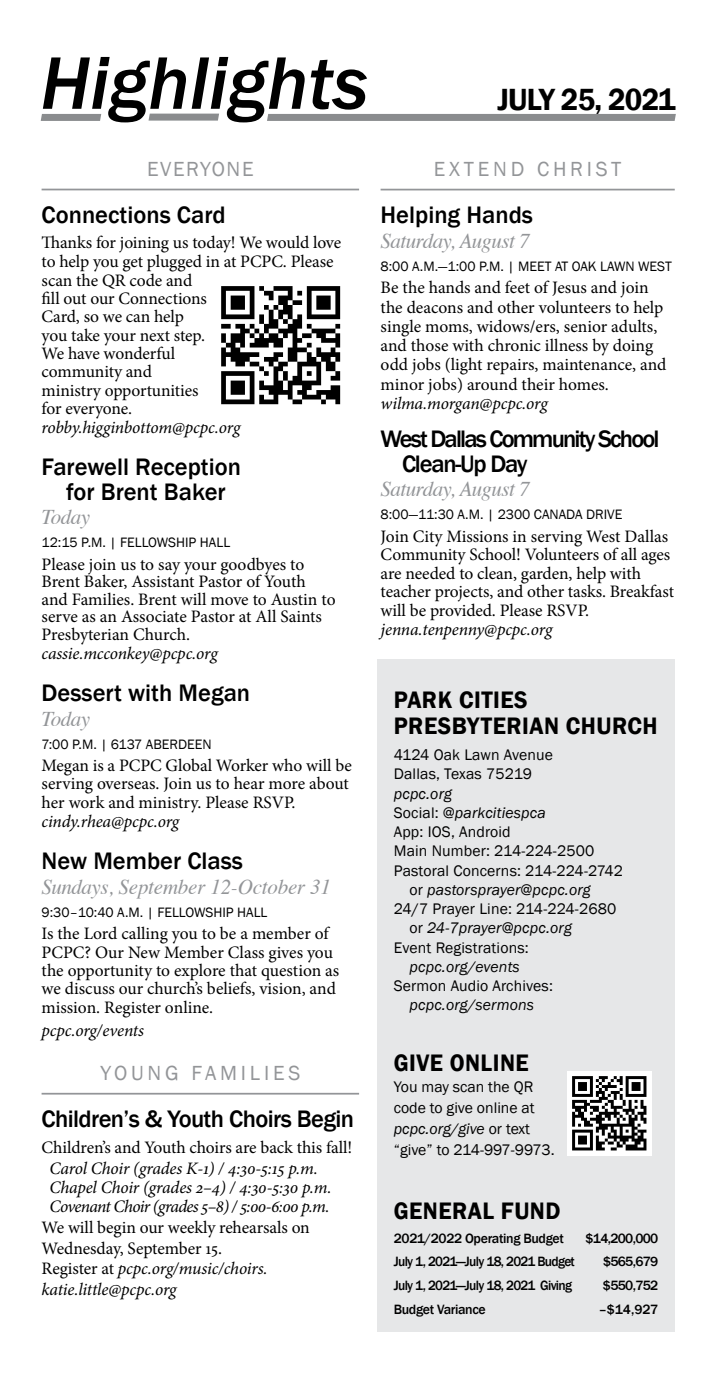
<style>
.page{position:relative;width:714px;height:1386px;background:#fff}
.page>*{position:absolute;margin:0;border:0;box-sizing:border-box;transform-origin:0 0}
.t1{font:italic 500 77px "Franklin Gothic";color:#000}
.t2{font:600 31.5px "Franklin Gothic";letter-spacing:-.025em;color:#000;scale:.95 1}
.t3{font:500 24.5px/24.5px "Franklin Gothic";color:#000;text-align:center}
.t4{font:600 24.5px/26.2px "Franklin Gothic";letter-spacing:.02em;color:#000;scale:.95 1}
.t5{font:500 24.5px/24.5px "Franklin Gothic";letter-spacing:-.075em;color:#000}
.t6{font:500 24.5px "Franklin Gothic";letter-spacing:-.025em;color:#000}
.t7{font:italic 21px "Times";letter-spacing:-.025em;color:#939598}
.t8{font:21px "Franklin Gothic";letter-spacing:.18em;color:#939598}
.t9{font:21px "Franklin Gothic";letter-spacing:.075em;color:#939598}
.t10{font:17.5px/18.6px "Minion Pro";letter-spacing:-.005em;color:#000}
.t11{font:italic 17.5px/19.2px "Minion Pro";letter-spacing:-.01em;color:#000}
.t12{font:15.75px/21px "Franklin Gothic";letter-spacing:.01em;color:#000}
.t13{font:italic 15.75px "Franklin Gothic";letter-spacing:.01em;color:#000}
.t14{font:14px "Franklin Gothic";color:#000}
.t15{font:500 13.83px "Franklin Gothic";letter-spacing:-.05em;color:#000}
.t16{font:500 13.83px "Franklin Gothic";letter-spacing:-.025em;color:#000}
.s1{font-style:normal}
.s2{font-style:italic}
</style>
<div class="page">
<div style="left:377px;top:659px;width:298px;height:673px;background:#e6e7e8"></div>
<img style="left:568px;top:1072px;width:83px;height:83px">
<hr style="left:42px;top:189px;width:317px;height:1px;background:#939598">
<hr style="left:42px;top:1093px;width:317px;height:2px;background:#939598">
<hr style="left:381px;top:189px;width:294px;height:1px;background:#939598">
<div style="left:41px;top:114px;width:60px;height:7px;background:#8a8c8e"></div>
<div style="left:149px;top:114px;width:70px;height:7px;background:#8a8c8e"></div>
<div style="left:268px;top:114px;width:407px;height:7px;background:#8a8c8e"></div>
<img style="left:221px;top:286px;width:120px;height:119px">
<h1 class="t1" style="left:40px;top:36px;width:329px">Highlights</h1>
<p class="t9" style="left:147px;top:156px;width:108px">EVERYONE</p>
<h3 class="t3" style="left:42px;top:203px;width:186px">Connections Card</h3>
<p class="t10" style="left:42px;top:233px;width:301px">Thanks for joining us today! We would love to help you get plugged in at PCPC. Please scan the QR code and<br>fill out our Connections<br>Card, so we can help<br>you take your next step.<br>We have wonderful<br>community and<br>ministry opportunities<br>for everyone.</p>
<p class="t11" style="left:42px;top:418px;width:200px">robby.higginbottom@pcpc.org</p>
<h3 class="t3" style="left:42px;top:455px;width:201px">Farewell Reception for Brent Baker</h3>
<p class="t7" style="left:42px;top:499px;width:50px">Today</p>
<p class="t14" style="left:42px;top:534px;width:190px">12:15 P.M. | FELLOWSHIP HALL</p>
<p class="t10" style="left:42px;top:556px;width:296px;line-height:17.5px">Please join us to say your goodbyes to Brent Baker, Assistant Pastor of Youth and Families. Brent will move to Austin to serve as an Associate Pastor at All Saints Presbyterian Church.</p>
<p class="t11" style="left:42px;top:644px;width:178px">cassie.mcconkey@pcpc.org</p>
<h3 class="t3" style="left:42px;top:681px;width:210px">Dessert with Megan</h3>
<p class="t7" style="left:42px;top:700px;width:50px">Today</p>
<p class="t14" style="left:42px;top:735px;width:172px">7:00 P.M. | 6137 ABERDEEN</p>
<p class="t10" style="left:42px;top:757px;width:312px;line-height:17.5px">Megan is a PCPC Global Worker who will be serving overseas. Join us to hear more about</p>
<p class="t10" style="left:42px;top:793px;width:255px">her work and ministry. Please RSVP.</p>
<p class="t11" style="left:42px;top:812px;width:139px">cindy.rhea@pcpc.org</p>
<h3 class="t3" style="left:42px;top:849px;width:203px">New Member Class</h3>
<p class="t7" style="left:42px;top:868px;width:291px">Sundays, September 12-October 31</p>
<p class="t14" style="left:42px;top:903px;width:227px">9:30–10:40 A.M. | FELLOWSHIP HALL</p>
<p class="t10" style="left:42px;top:925px;width:299px">Is the Lord calling you to be a member of PCPC? Our New Member Class gives you the opportunity to explore that question as we discuss our church’s beliefs, vision, and mission. Register online.</p>
<p class="t11" style="left:42px;top:1020px;width:104px">pcpc.org/events</p>
<p class="t8" style="left:100px;top:1060px;width:201px">YOUNG FAMILIES</p>
<h3 class="t6" style="left:42px;top:1103px;width:314px">Children’s &amp; Youth Choirs Begin</h3>
<p class="t10" style="left:42px;top:1138px;width:312px">Children’s and Youth choirs are back this fall!</p>
<p class="t11" style="left:49px;top:1159px;width:284px">Carol Choir (grades K-1) / 4:30-5:15 p.m.<br>Chapel Choir (grades 2–4) / 4:30-5:30 p.m.<br>Covenant Choir (grades 5–8) / 5:00-6:00 p.m.</p>
<p class="t10" style="left:42px;top:1217px;width:270px;line-height:21px">We will begin our weekly rehearsals on<br>Wednesday, September 15.</p>
<p class="t11" style="left:42px;top:1257px;width:228px;line-height:21px"><span class="s1">Register at</span> pcpc.org/music/choirs. katie.little@pcpc.org</p>
<h2 class="t2" style="left:498px;top:80px;width:189px">JULY 25, 2021</h2>
<p class="t8" style="left:434px;top:156px;width:189px">EXTEND CHRIST</p>
<h3 class="t3" style="left:381px;top:203px;width:154px">Helping Hands</h3>
<p class="t7" style="left:381px;top:223px;width:151px">Saturday, August 7</p>
<p class="t14" style="left:381px;top:257px;width:293px">8:00 A.M.—1:00 P.M. | MEET AT OAK LAWN WEST</p>
<p class="t10" style="left:381px;top:278px;width:287px;line-height:19.2px">Be the hands and feet of Jesus and join the deacons and other volunteers to help single moms, widows/ers, senior adults, and those with chronic illness by doing odd jobs (light repairs, maintenance, and minor jobs) around their homes.</p>
<p class="t11" style="left:381px;top:394px;width:169px">wilma.morgan@pcpc.org</p>
<h3 class="t5" style="left:402px;top:427px;width:259px;text-indent:-21px">West Dallas Community School<br>Clean-Up Day</h3>
<p class="t7" style="left:381px;top:471px;width:151px">Saturday, August 7</p>
<p class="t14" style="left:381px;top:506px;width:243px">8:00—11:30 A.M. | 2300 CANADA DRIVE</p>
<p class="t10" style="left:381px;top:527px;width:295px">Join City Missions in serving West Dallas Community School! Volunteers of all ages are needed to clean, garden, help with teacher projects, and other tasks. Breakfast will be provided. Please RSVP.</p>
<p class="t11" style="left:381px;top:620px;width:173px">jenna.tenpenny@pcpc.org</p>
<h3 class="t4" style="left:394px;top:687px;width:279px">PARK CITIES<br>PRESBYTERIAN CHURCH</h3>
<p class="t12" style="left:394px;top:746px;width:161px;line-height:19.2px">4124 Oak Lawn Avenue<br>Dallas, Texas 75219</p>
<p class="t13" style="left:394px;top:784px;width:60px">pcpc.org</p>
<p class="t13" style="left:394px;top:803px;width:154px"><span class="s1">Social:</span> @parkcitiespca</p>
<p class="t12" style="left:394px;top:822px;width:119px">App: IOS, Android</p>
<p class="t12" style="left:394px;top:841px;width:202px">Main Number: 214-224-2500</p>
<p class="t12" style="left:394px;top:860px;width:231px">Pastoral Concerns: 214-224-2742</p>
<p class="t13" style="left:410px;top:880px;width:183px"><span class="s1">or</span> pastorsprayer@pcpc.org</p>
<p class="t12" style="left:394px;top:899px;width:224px">24/7 Prayer Line: 214-224-2680</p>
<p class="t13" style="left:410px;top:918px;width:164px"><span class="s1">or</span> 24-7prayer@pcpc.org</p>
<p class="t12" style="left:394px;top:937px;width:137px">Event Registrations:</p>
<p class="t13" style="left:410px;top:957px;width:112px">pcpc.org/events</p>
<p class="t12" style="left:394px;top:976px;width:161px">Sermon Audio Archives:</p>
<p class="t13" style="left:410px;top:995px;width:126px">pcpc.org/sermons</p>
<h3 class="t4" style="left:394px;top:1050px;width:144px">GIVE ONLINE</h3>
<p class="t12" style="left:394px;top:1077px;width:162px">You may scan the QR code to give online at <span class="s2">pcpc.org/give</span> or text “give” to 214-997-9973.</p>
<h3 class="t4" style="left:394px;top:1198px;width:177px">GENERAL FUND</h3>
<p class="t16" style="left:394px;top:1230px;width:172px">2021/2022 Operating Budget</p>
<p class="t15" style="left:586px;top:1230px;width:74px">$14,200,000</p>
<p class="t15" style="left:394px;top:1253px;width:183px">July 1, 2021—July 18, 2021 Budget</p>
<p class="t15" style="left:603px;top:1253px;width:57px">$565,679</p>
<p class="t15" style="left:394px;top:1277px;width:180px">July 1, 2021—July 18, 2021 Giving</p>
<p class="t15" style="left:603px;top:1277px;width:57px">$550,752</p>
<p class="t16" style="left:394px;top:1300px;width:94px">Budget Variance</p>
<p class="t15" style="left:599px;top:1300px;width:61px">–$14,927</p>
</div>
